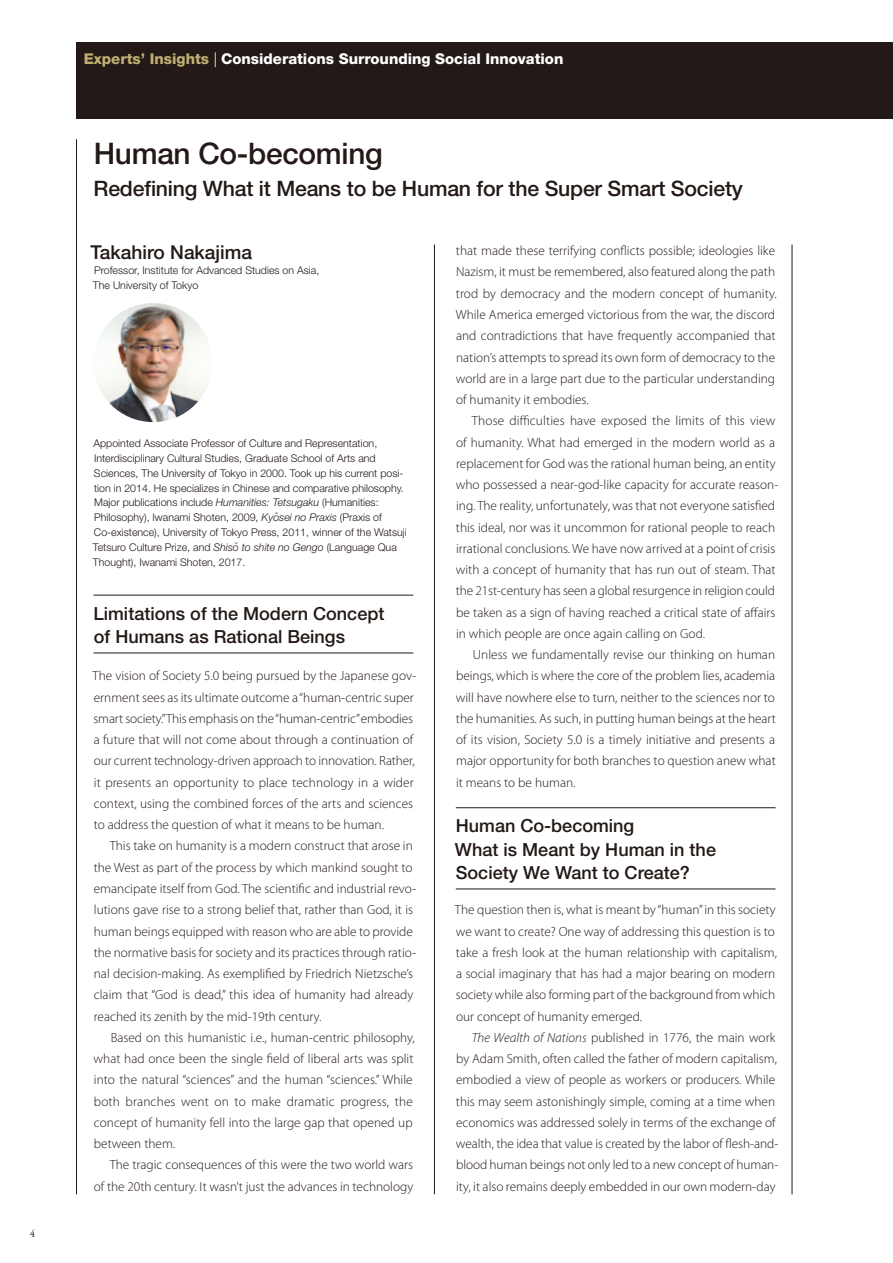
<style>
.page{position:relative;width:893px;height:1263px;background:#fff}
.page>*{position:absolute;margin:0;border:0;box-sizing:border-box;transform-origin:0 0}
.t1{font:500 29.7px "Helvetica Neue LT Std";letter-spacing:-.01em;color:#231916}
.t2{font:500 21.3px "Helvetica Neue LT Std";letter-spacing:-.01em;color:#231916}
.t3{font:500 19.2px "Helvetica Neue LT Std";color:#231916}
.t4{font:500 18px/23.4px "Helvetica Neue LT Std";color:#231916}
.t5{font:800 14.85px "Helvetica Neue LT Std";color:#fff}
.t6{font:300 13.35px/21.3px "Myriad Pro";color:#231916}
.t7{font:300 10.65px/14.9px "Helvetica Neue LT Std";color:#231916}
.t8{font:10.65px "Adobe Garamond Pro";color:#231916}
.t9{font:italic 300 10.65px "Helvetica Neue LT Std";color:#231916}
.s1{color:#fff}
.s2{color:#c0af73}
.s3{font-weight:300}
.s4{font-style:italic}
</style>
<div class="page">
<hr style="left:76px;top:139px;width:1px;height:1055px;background:#231916">
<hr style="left:434px;top:245px;width:1px;height:949px;background:#231916">
<hr style="left:792px;top:245px;width:1px;height:949px;background:#231916">
<div style="left:76px;top:43px;width:816px;height:76px;background:#231916"></div>
<hr style="left:456px;top:807px;width:319px;height:1px;background:#231916">
<hr style="left:456px;top:889px;width:319px;height:1px;background:#231916">
<hr style="left:94px;top:595px;width:319px;height:1px;background:#231916">
<hr style="left:94px;top:653px;width:319px;height:1px;background:#231916">
<img style="left:94px;top:303px;width:119px;height:119px;border-radius:50%">
<p class="t8" style="left:30px;top:1228px;width:9px">4<span class="s1">.</span></p>
<p class="t5" style="left:84px;top:53px;width:481px"><span class="s2">Experts’ Insights</span> <span class="s3">|</span> Considerations Surrounding Social Innovation</p>
<h1 class="t1" style="left:94px;top:143px;width:291px">Human Co-becoming</h1>
<h2 class="t2" style="left:94px;top:181px;width:651px">Redefining What it Means to be Human for the Super Smart Society</h2>
<h3 class="t3" style="left:91px;top:246px;width:163px">Takahiro Nakajima</h3>
<p class="t7" style="left:93px;top:264px;width:228px">Professor, Institute for Advanced Studies on Asia,<br>The University of Tokyo</p>
<p class="t7" style="left:93px;top:437px;width:315px">Appointed Associate Professor of Culture and Representation, Interdisciplinary Cultural Studies, Graduate School of Arts and Sciences, The University of Tokyo in 2000. Took up his current posi&shy;tion in 2014. He specializes in Chinese and comparative philosophy.<br>Major publications include <span class="s4">Humanities: Tetsugaku</span> (Humanities:<br>Philosophy), Iwanami Shoten, 2009, <span class="s4">Kyosei no Praxis</span> (Praxis of Co-existence), University of Tokyo Press, 2011, winner of the Watsuji Tetsuro Culture Prize, and <span class="s4">Shiso to shite no Gengo</span> (Language Qua Thought), Iwanami Shoten, 2017.</p>
<p class="t9" style="left:275px;top:507px;width:5px">-</p>
<p class="t9" style="left:234px;top:536px;width:5px">-</p>
<h3 class="t4" style="left:94px;top:604px;width:292px">Limitations of the Modern Concept of Humans as Rational Beings</h3>
<p class="t6" style="left:93px;top:666px;width:325px">The vision of Society 5.0 being pursued by the Japanese gov&shy;ernment sees as its ultimate outcome a “human-centric super smart society.”This emphasis on the “human-centric” embodies a future that will not come about through a continuation of our current technology-driven approach to innovation. Rather, it presents an opportunity to place technology in a wider context, using the combined forces of the arts and sciences to address the question of what it means to be human.</p>
<p class="t6" style="left:94px;top:836px;width:324px;text-indent:16px">This take on humanity is a modern construct that arose in the West as part of the process by which mankind sought to emancipate itself from God. The scientific and industrial revo&shy;lutions gave rise to a strong belief that, rather than God, it is human beings equipped with reason who are able to provide the normative basis for society and its practices through ratio&shy;nal decision-making. As exemplified by Friedrich Nietzsche’s claim that “God is dead,” this idea of humanity had already reached its zenith by the mid-19th century.</p>
<p class="t6" style="left:94px;top:1028px;width:323px;text-indent:17px">Based on this humanistic i.e., human-centric philosophy, what had once been the single field of liberal arts was split into the natural “sciences” and the human “sciences.” While both branches went on to make dramatic progress, the concept of humanity fell into the large gap that opened up between them.</p>
<p class="t6" style="left:94px;top:1155px;width:321px;text-align:right">The tragic consequences of this were the two world wars<br>of the 20th century. It wasn’t just the advances in technology</p>
<p class="t6" style="left:456px;top:241px;width:322px">that made these terrifying conflicts possible; ideologies like Nazism, it must be remembered, also featured along the path trod by democracy and the modern concept of humanity.<br>While America emerged victorious from the war, the discord and contradictions that have frequently accompanied that nation’s attempts to spread its own form of democracy to the world are in a large part due to the particular understanding of humanity it embodies.</p>
<p class="t6" style="left:456px;top:411px;width:324px;text-indent:16px">Those difficulties have exposed the limits of this view of humanity. What had emerged in the modern world as a replacement for God was the rational human being, an entity who possessed a near-god-like capacity for accurate reason&shy;ing. The reality, unfortunately, was that not everyone satisfied this ideal, nor was it uncommon for rational people to reach irrational conclusions. We have now arrived at a point of crisis with a concept of humanity that has run out of steam. That the 21st-century has seen a global resurgence in religion could be taken as a sign of having reached a critical state of affairs in which people are once again calling on God.</p>
<p class="t6" style="left:456px;top:645px;width:321px;text-align:justify;text-indent:17px">Unless we fundamentally revise our thinking on human beings, which is where the core of the problem lies, academia will have nowhere else to turn, neither to the sciences nor to the humanities. As such, in putting human beings at the heart of its vision, Society 5.0 is a timely initiative and presents a major opportunity for both branches to question anew what it means to be human.</p>
<h3 class="t4" style="left:455px;top:816px;width:263px">Human Co-becoming<br>What is Meant by Human in the<br>Society We Want to Create?</h3>
<p class="t6" style="left:455px;top:900px;width:324px">The question then is, what is meant by “human” in this society we want to create? One way of addressing this question is to take a fresh look at the human relationship with capitalism, a social imaginary that has had a major bearing on modern society while also forming part of the background from which our concept of humanity emerged.</p>
<p class="t6" style="left:456px;top:1028px;width:324px;text-indent:16px"><span class="s4">The Wealth of Nations</span> published in 1776, the main work by Adam Smith, often called the father of modern capitalism, embodied a view of people as workers or producers. While this may seem astonishingly simple, coming at a time when economics was addressed solely in terms of the exchange of wealth, the idea that value is created by the labor of flesh-and&shy;blood human beings not only led to a new concept of human&shy;ity, it also remains deeply embedded in our own modern-day</p>
</div>
